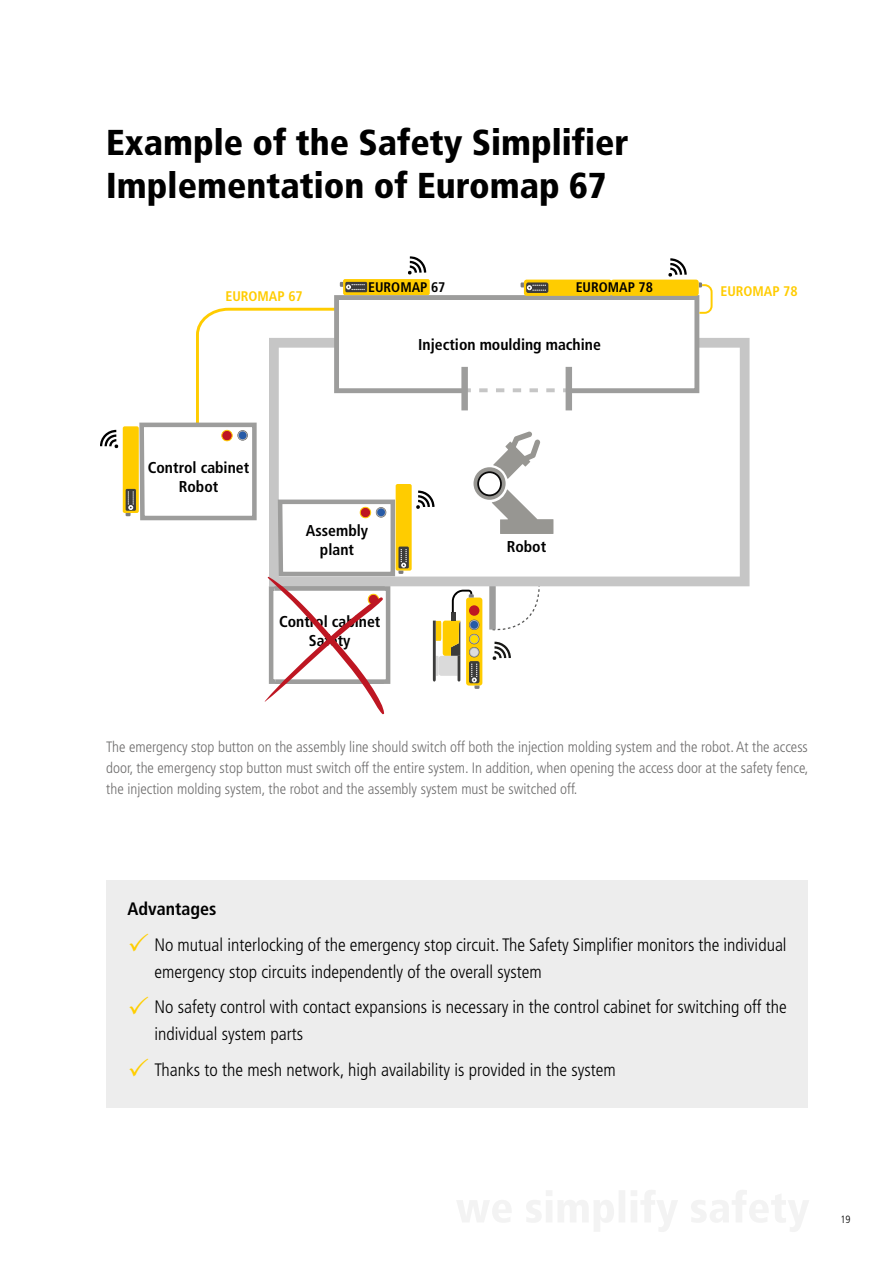
<style>
.page{position:relative;width:893px;height:1263px;background:#fff}
.page>*{position:absolute;margin:0;border:0;box-sizing:border-box;transform-origin:0 0}
.Header_1__black_24pt{font:900 condensed 36px "Frutiger";color:#000}
.t1{font:300 condensed 18px/27px "Frutiger LT Std";color:#000}
.Text__bold_12_pt{font:700 condensed 18px "Frutiger LT Std";color:#000}
.t2{font:700 condensed 15.75px/18.9px "Frutiger LT Std";color:#000;text-align:center}
.Untertitel_grau_10pt{font:300 condensed 15px/21px "Frutiger LT Std";color:#706f6f;text-align:justify}
.t3{font:700 condensed 13.95px "Frutiger LT Std";color:#fc0}
.t4{font:700 condensed 13.95px "Frutiger LT Std";color:#000}
.t5{font:300 condensed 10.5px "Frutiger LT Std";color:#000}
.s1{color:#ffce00}
</style>
<div class="page">
<svg style="left:713px;top:338px;width:36px;height:248px"></svg>
<div style="left:123px;top:426px;width:16px;height:87px;background:#fc0;border-radius:2px"></div>
<svg style="left:100px;top:430px;width:18px;height:18px"></svg>
<svg style="left:126px;top:256px;width:587px;height:458px"></svg>
<div style="left:106px;top:880px;width:702px;height:228px;background:#ededed"></div>
<svg style="left:457px;top:1190px;width:352px;height:42px"></svg>
<p class="Header_1__black_24pt" style="left:106px;top:120px;width:524px">Example of the Safety Simplifier</p>
<p class="Header_1__black_24pt" style="left:106px;top:164px;width:502px">Implementation of Euromap 67</p>
<p class="t3" style="left:225px;top:288px;width:79px">EUROMAP 67</p>
<p class="t2" style="left:148px;top:458px;width:103px">Control cabinet<br>Robot</p>
<p class="t4" style="left:368px;top:279px;width:79px">EUROMAP 67</p>
<p class="t4" style="left:576px;top:279px;width:79px">EUROMAP 78</p>
<p class="t2" style="left:418px;top:335px;width:184px">Injection moulding machine</p>
<p class="t2" style="left:306px;top:521px;width:64px">Assembly plant</p>
<p class="t2" style="left:279px;top:612px;width:103px">Control cabinet<br>Safety</p>
<p class="t2" style="left:507px;top:537px;width:41px">Robot</p>
<p class="t3" style="left:720px;top:283px;width:79px">EUROMAP 78</p>
<p class="Untertitel_grau_10pt" style="left:106px;top:736px;width:704px">The emergency stop button on the assembly line should switch off both the injection molding system and the robot. At the access door, the emergency stop button must switch off the entire system. In addition, when opening the access door at the safety fence, the injection molding system, the robot and the assembly system must be switched off.</p>
<p class="Text__bold_12_pt" style="left:128px;top:898px;width:90px">Advantages</p>
<p class="t1" style="left:155px;top:931px;width:634px;text-indent:-27px"><span class="s1">✓</span> No mutual interlocking of the emergency stop circuit. The Safety Simplifier monitors the individual emergency stop circuits independently of the overall system</p>
<p class="t1" style="left:155px;top:993px;width:634px;text-indent:-27px"><span class="s1">✓</span> No safety control with contact expansions is necessary in the control cabinet for switching off the individual system parts</p>
<p class="t1" style="left:128px;top:1056px;width:490px"><span class="s1">✓</span> Thanks to the mesh network, high availability is provided in the system</p>
<p class="t5" style="left:840px;top:1213px;width:12px">19</p>
</div>
